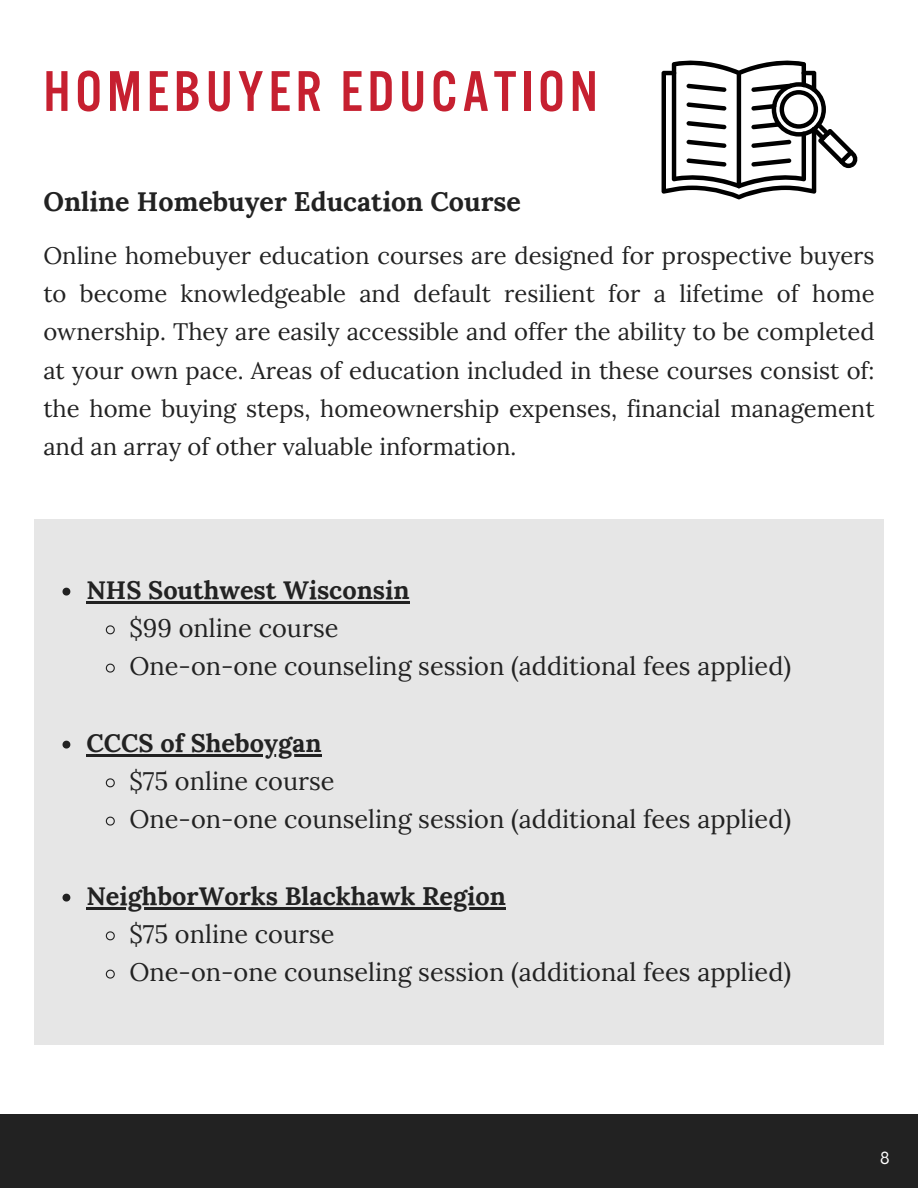
<style>
.page{position:relative;width:918px;height:1188px;background:#fff}
.page>*{position:absolute;margin:0;border:0;box-sizing:border-box;transform-origin:0 0}
.t1{font:59.7px "Alternate Gothic Pro No 3";letter-spacing:.08em;color:#c62030}
.t2{font:700 26.85px "Lora";color:#222}
.t3{font:25.35px "Lora";color:#222}
.t4{font:700 25.35px "Lora";color:#222}
.t5{font:23.85px/38.2px "Lora";color:#222;text-align:justify}
.t6{font:18px "Glacial Indifference";color:#fff}
</style>
<div class="page">
<div style="left:0;top:1114px;width:918px;height:74px;background:#222"></div>
<div style="left:34px;top:519px;width:850px;height:526px;background:#e6e6e6"></div>
<svg style="left:662px;top:60px;width:196px;height:139px"></svg>
<svg style="left:63px;top:588px;width:7px;height:8px"></svg>
<hr style="left:86px;top:601px;width:323px;height:2px;background:#222">
<svg style="left:105px;top:625px;width:10px;height:10px"></svg>
<svg style="left:105px;top:663px;width:10px;height:10px"></svg>
<svg style="left:63px;top:741px;width:7px;height:8px"></svg>
<hr style="left:86px;top:754px;width:236px;height:2px;background:#222">
<svg style="left:105px;top:778px;width:10px;height:10px"></svg>
<svg style="left:105px;top:816px;width:10px;height:10px"></svg>
<svg style="left:63px;top:894px;width:7px;height:8px"></svg>
<hr style="left:86px;top:907px;width:420px;height:2px;background:#222">
<svg style="left:105px;top:931px;width:10px;height:10px"></svg>
<svg style="left:105px;top:969px;width:10px;height:10px"></svg>
<p class="t1" style="left:43px;top:61px;width:556px">HOMEBUYER EDUCATION</p>
<p class="t2" style="left:43px;top:184px;width:479px">Online Homebuyer Education Course</p>
<p class="t5" style="left:43px;top:236px;width:833px">Online homebuyer education courses are designed for prospective buyers to become knowledgeable and default resilient for a lifetime of home ownership. They are easily accessible and offer the ability to be completed at your own pace. Areas of education included in these courses consist of: the home buying steps, homeownership expenses, financial management and an array of other valuable information.</p>
<h1 class="t4" style="left:86px;top:573px;width:325px">NHS Southwest Wisconsin</h1>
<h2 class="t3" style="left:129px;top:612px;width:211px">$99 online course</h2>
<p class="t3" style="left:129px;top:650px;width:663px">One-on-one counseling session (additional fees applied)</p>
<h4 class="t4" style="left:86px;top:726px;width:237px">CCCS of Sheboygan</h4>
<p class="t3" style="left:129px;top:765px;width:207px">$75 online course</p>
<p class="t3" style="left:129px;top:803px;width:663px">One-on-one counseling session (additional fees applied)</p>
<p class="t4" style="left:86px;top:879px;width:421px">NeighborWorks Blackhawk Region</p>
<p class="t3" style="left:129px;top:918px;width:207px">$75 online course</p>
<p class="t3" style="left:129px;top:956px;width:663px">One-on-one counseling session (additional fees applied)</p>
<p class="t6" style="left:880px;top:1147px;width:11px">8</p>
</div>
